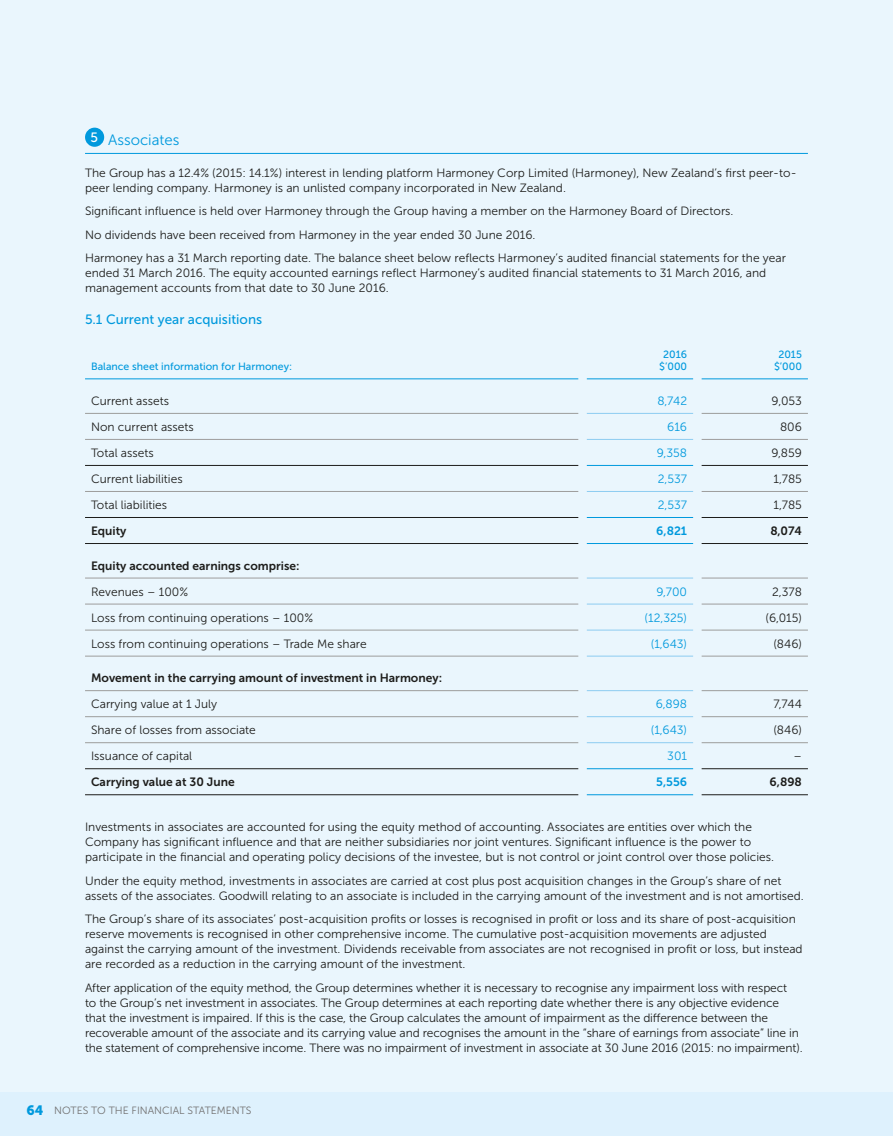
<style>
.page{position:relative;width:893px;height:1136px;background:#fff}
.page>*{position:absolute;margin:0;border:0;box-sizing:border-box;transform-origin:0 0}
.t1{font:15px "Museo Sans 300";color:#09d}
.t2{font:13.5px "Museo Sans 500";color:#09d}
.t3{font:12px/15px "Museo Sans 300";color:#1d1d1b}
.t4{font:12px "Museo Sans 700";color:#1d1d1b}
.t5{font:12px "Museo Sans 300";color:#09d}
.t6{font:12px "Museo Sans 700";color:#09d}
.t7{font:10.5px/12.8px "Museo Sans 500";color:#09d;text-align:center}
.t8{font:10.5px "Museo Sans 300";color:#706f6f}
.s1{font-family:"Museo Sans 900";font-size:13.5px;color:#09d}
</style>
<div class="page">
<div style="left:0;top:0;width:893px;height:1135px;background:#eaf6fd"></div>
<div style="left:0;top:1092px;width:893px;height:43px;background:#def1fd"></div>
<hr style="left:85px;top:153px;width:723px;height:1px;background:#09d">
<div style="left:85px;top:128px;width:19px;height:19px;background:#09d;border-radius:50%"></div>
<hr style="left:85px;top:413px;width:493px;height:1px;background:#9d9d9c">
<hr style="left:702px;top:413px;width:106px;height:1px;background:#9d9d9c">
<hr style="left:85px;top:439px;width:493px;height:1px;background:#9d9d9c">
<hr style="left:702px;top:439px;width:106px;height:1px;background:#9d9d9c">
<hr style="left:85px;top:491px;width:493px;height:1px;background:#9d9d9c">
<hr style="left:702px;top:491px;width:106px;height:1px;background:#9d9d9c">
<hr style="left:85px;top:577px;width:493px;height:1px;background:#9d9d9c">
<hr style="left:702px;top:577px;width:106px;height:1px;background:#9d9d9c">
<hr style="left:85px;top:603px;width:493px;height:1px;background:#9d9d9c">
<hr style="left:702px;top:603px;width:106px;height:1px;background:#9d9d9c">
<hr style="left:85px;top:629px;width:493px;height:1px;background:#9d9d9c">
<hr style="left:702px;top:629px;width:106px;height:1px;background:#9d9d9c">
<hr style="left:85px;top:655px;width:493px;height:1px;background:#9d9d9c">
<hr style="left:702px;top:655px;width:106px;height:1px;background:#9d9d9c">
<hr style="left:85px;top:690px;width:493px;height:1px;background:#9d9d9c">
<hr style="left:702px;top:690px;width:106px;height:1px;background:#9d9d9c">
<hr style="left:85px;top:716px;width:493px;height:1px;background:#9d9d9c">
<hr style="left:702px;top:716px;width:106px;height:1px;background:#9d9d9c">
<hr style="left:85px;top:742px;width:493px;height:1px;background:#9d9d9c">
<hr style="left:702px;top:742px;width:106px;height:1px;background:#9d9d9c">
<hr style="left:85px;top:543px;width:493px;height:1px;background:#1d1d1b">
<hr style="left:702px;top:543px;width:106px;height:1px;background:#1d1d1b">
<hr style="left:85px;top:517px;width:493px;height:1px;background:#1d1d1b">
<hr style="left:702px;top:517px;width:106px;height:1px;background:#1d1d1b">
<hr style="left:85px;top:465px;width:493px;height:1px;background:#1d1d1b">
<hr style="left:702px;top:465px;width:106px;height:1px;background:#1d1d1b">
<hr style="left:85px;top:768px;width:493px;height:1px;background:#1d1d1b">
<hr style="left:702px;top:768px;width:106px;height:1px;background:#1d1d1b">
<hr style="left:85px;top:794px;width:493px;height:1px;background:#1d1d1b">
<hr style="left:702px;top:794px;width:106px;height:1px;background:#1d1d1b">
<hr style="left:85px;top:378px;width:493px;height:1px;background:#09d">
<hr style="left:587px;top:378px;width:106px;height:1px;background:#09d">
<hr style="left:702px;top:378px;width:106px;height:1px;background:#09d">
<hr style="left:587px;top:413px;width:106px;height:1px;background:#8dccf1">
<hr style="left:587px;top:439px;width:106px;height:1px;background:#8dccf1">
<hr style="left:587px;top:465px;width:106px;height:1px;background:#09d">
<hr style="left:587px;top:491px;width:106px;height:1px;background:#8dccf1">
<hr style="left:587px;top:517px;width:106px;height:1px;background:#09d">
<hr style="left:587px;top:543px;width:106px;height:1px;background:#09d">
<hr style="left:587px;top:577px;width:106px;height:1px;background:#8dccf1">
<hr style="left:587px;top:603px;width:106px;height:1px;background:#8dccf1">
<hr style="left:587px;top:629px;width:106px;height:1px;background:#8dccf1">
<hr style="left:587px;top:655px;width:106px;height:1px;background:#8dccf1">
<hr style="left:587px;top:690px;width:106px;height:1px;background:#8dccf1">
<hr style="left:587px;top:716px;width:106px;height:1px;background:#8dccf1">
<hr style="left:587px;top:742px;width:106px;height:1px;background:#8dccf1">
<hr style="left:587px;top:768px;width:106px;height:1px;background:#09d">
<hr style="left:587px;top:794px;width:106px;height:1px;background:#09d">
<p class="t1" style="left:91px;top:131px;width:90px"><sup>5</sup> Associates</p>
<p class="t3" style="left:85px;top:165px;width:713px">The Group has a 12.4% (2015: 14.1%) interest in lending platform Harmoney Corp Limited (Harmoney), New Zealand’s first peer-to&shy;peer lending company. Harmoney is an unlisted company incorporated in New Zealand.</p>
<p class="t3" style="left:85px;top:199px;width:702px;line-height:23.5px">Significant influence is held over Harmoney through the Group having a member on the Harmoney Board of Directors.<br>No dividends have been received from Harmoney in the year ended 30 June 2016.<br>Harmoney has a 31 March reporting date. The balance sheet below reflects Harmoney’s audited financial statements for the year</p>
<p class="t3" style="left:85px;top:265px;width:683px">ended 31 March 2016. The equity accounted earnings reflect Harmoney’s audited financial statements to 31 March 2016, and management accounts from that date to 30 June 2016.</p>
<p class="t2" style="left:85px;top:312px;width:179px">5.1 Current year acquisitions</p>
<p class="t7" style="left:91px;top:360px;width:203px">Balance sheet information for Harmoney:</p>
<p class="t7" style="left:659px;top:347px;width:29px">2016 $’000</p>
<p class="t7" style="left:774px;top:347px;width:29px">2015 $’000</p>
<p class="t3" style="left:91px;top:393px;width:80px">Current assets</p>
<p class="t5" style="left:657px;top:394px;width:31px">8,742</p>
<p class="t3" style="left:772px;top:393px;width:32px">9,053</p>
<p class="t3" style="left:91px;top:419px;width:104px">Non current assets</p>
<p class="t5" style="left:667px;top:420px;width:21px">616</p>
<p class="t3" style="left:780px;top:419px;width:23px">806</p>
<p class="t3" style="left:91px;top:445px;width:64px">Total assets</p>
<p class="t5" style="left:657px;top:446px;width:32px">9,358</p>
<p class="t3" style="left:771px;top:445px;width:32px">9,859</p>
<p class="t3" style="left:91px;top:471px;width:93px">Current liabilities</p>
<p class="t5" style="left:658px;top:472px;width:31px">2,537</p>
<p class="t3" style="left:773px;top:471px;width:30px">1,785</p>
<p class="t3" style="left:91px;top:497px;width:78px">Total liabilities</p>
<p class="t5" style="left:658px;top:498px;width:31px">2,537</p>
<p class="t3" style="left:773px;top:497px;width:30px">1,785</p>
<p class="t4" style="left:91px;top:524px;width:37px">Equity</p>
<p class="t6" style="left:656px;top:524px;width:32px">6,821</p>
<p class="t4" style="left:770px;top:524px;width:33px">8,074</p>
<p class="t4" style="left:91px;top:558px;width:210px">Equity accounted earnings comprise:</p>
<p class="t3" style="left:91px;top:584px;width:99px">Revenues – 100%</p>
<p class="t5" style="left:656px;top:585px;width:32px">9,700</p>
<p class="t3" style="left:772px;top:584px;width:31px">2,378</p>
<p class="t3" style="left:91px;top:610px;width:224px">Loss from continuing operations – 100%</p>
<p class="t5" style="left:645px;top:611px;width:44px">(12,325)</p>
<p class="t3" style="left:765px;top:610px;width:38px">(6,015)</p>
<p class="t3" style="left:91px;top:636px;width:277px">Loss from continuing operations – Trade Me share</p>
<p class="t5" style="left:651px;top:637px;width:38px">(1,643)</p>
<p class="t3" style="left:773px;top:636px;width:30px">(846)</p>
<p class="t4" style="left:91px;top:671px;width:353px">Movement in the carrying amount of investment in Harmoney:</p>
<p class="t3" style="left:91px;top:696px;width:128px">Carrying value at 1 July</p>
<p class="t5" style="left:656px;top:697px;width:33px">6,898</p>
<p class="t3" style="left:773px;top:696px;width:30px">7,744</p>
<p class="t3" style="left:91px;top:722px;width:166px">Share of losses from associate</p>
<p class="t5" style="left:651px;top:723px;width:38px">(1,643)</p>
<p class="t3" style="left:773px;top:722px;width:30px">(846)</p>
<p class="t3" style="left:91px;top:748px;width:103px">Issuance of capital</p>
<p class="t5" style="left:667px;top:749px;width:21px">301</p>
<p class="t3" style="left:793px;top:748px;width:10px">–</p>
<p class="t4" style="left:91px;top:775px;width:145px">Carrying value at 30 June</p>
<p class="t6" style="left:656px;top:775px;width:32px">5,556</p>
<p class="t4" style="left:770px;top:775px;width:34px">6,898</p>
<p class="t3" style="left:85px;top:819px;width:691px">Investments in associates are accounted for using the equity method of accounting. Associates are entities over which the<br>Company has significant influence and that are neither subsidiaries nor joint ventures. Significant influence is the power to participate in the financial and operating policy decisions of the investee, but is not control or joint control over those policies.</p>
<p class="t3" style="left:85px;top:873px;width:720px">Under the equity method, investments in associates are carried at cost plus post acquisition changes in the Group’s share of net assets of the associates. Goodwill relating to an associate is included in the carrying amount of the investment and is not amortised.</p>
<p class="t3" style="left:85px;top:911px;width:719px">The Group’s share of its associates’ post-acquisition profits or losses is recognised in profit or loss and its share of post-acquisition reserve movements is recognised in other comprehensive income. The cumulative post-acquisition movements are adjusted against the carrying amount of the investment. Dividends receivable from associates are not recognised in profit or loss, but instead are recorded as a reduction in the carrying amount of the investment.</p>
<p class="t3" style="left:85px;top:980px;width:719px">After application of the equity method, the Group determines whether it is necessary to recognise any impairment loss with respect<br>to the Group’s net investment in associates. The Group determines at each reporting date whether there is any objective evidence that the investment is impaired. If this is the case, the Group calculates the amount of impairment as the difference between the recoverable amount of the associate and its carrying value and recognises the amount in the “share of earnings from associate” line in the statement of comprehensive income. There was no impairment of investment in associate at 30 June 2016 (2015: no impairment).</p>
<p class="t8" style="left:27px;top:1104px;width:227px"><span class="s1">64</span> NOTES TO THE FINANCIAL STATEMENTS</p>
</div>
